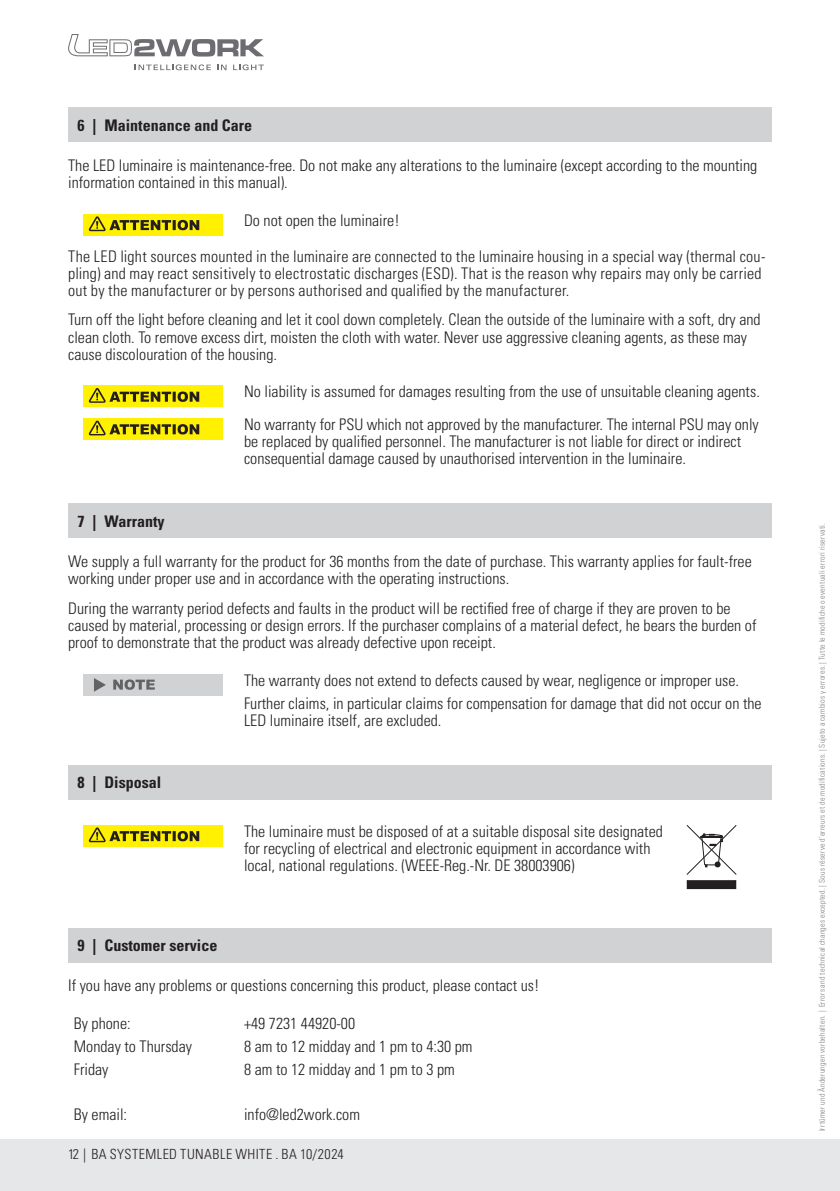
<style>
.page{position:relative;width:840px;height:1191px;background:#fff}
.page>*{position:absolute;margin:0;border:0;box-sizing:border-box;transform-origin:0 0}
.t1{font:300 condensed 16px/17.2px "Univers LT Std";color:#231f20}
.t2{font:700 condensed 16px "Univers LT Std";color:#231f20}
.t3{font:300 condensed 14px "Univers LT Std";letter-spacing:.035em;color:#231f20}
.t4{font:300 condensed 8px "Univers LT Std";letter-spacing:.025em;color:#808285}
</style>
<div class="page">
<div style="left:0;top:1140px;width:839px;height:51px;background:#e6e7e9"></div>
<svg style="left:68px;top:34px;width:196px;height:23px"></svg>
<svg style="left:134px;top:64px;width:77px;height:6px"></svg>
<svg style="left:217px;top:65px;width:9px;height:5px"></svg>
<svg style="left:233px;top:64px;width:31px;height:6px"></svg>
<div style="left:68px;top:108px;width:703px;height:34px;background:#d1d2d4"></div>
<div style="left:84px;top:214px;width:139px;height:21px;background:#fff101"></div>
<svg style="left:89px;top:216px;width:110px;height:15px"></svg>
<div style="left:84px;top:385px;width:139px;height:22px;background:#fff101"></div>
<svg style="left:89px;top:388px;width:110px;height:15px"></svg>
<div style="left:84px;top:418px;width:139px;height:21px;background:#fff101"></div>
<svg style="left:89px;top:420px;width:110px;height:15px"></svg>
<div style="left:68px;top:504px;width:703px;height:34px;background:#d1d2d4"></div>
<div style="left:84px;top:674px;width:139px;height:21px;background:#d1d2d4"></div>
<svg style="left:94px;top:678px;width:12px;height:14px"></svg>
<svg style="left:113px;top:679px;width:42px;height:11px"></svg>
<div style="left:68px;top:765px;width:703px;height:34px;background:#d1d2d4"></div>
<div style="left:84px;top:825px;width:139px;height:21px;background:#fff101"></div>
<svg style="left:89px;top:827px;width:110px;height:15px"></svg>
<div style="left:686px;top:880px;width:49px;height:8px;background:#231f20"></div>
<div style="left:686px;top:880px;width:49px;height:8px;border:1px solid #231f20"></div>
<svg style="left:686px;top:825px;width:50px;height:50px"></svg>
<div style="left:68px;top:928px;width:703px;height:34px;background:#d1d2d4"></div>
<p class="t2" style="left:77px;top:115px;width:176px">6 | Maintenance and Care</p>
<p class="t1" style="left:68px;top:157px;width:690px">The LED luminaire is maintenance-free. Do not make any alterations to the luminaire (except according to the mounting information contained in this manual).</p>
<p class="t1" style="left:244px;top:211px;width:157px">Do not open the luminaire!</p>
<p class="t1" style="left:68px;top:247px;width:698px">The LED light sources mounted in the luminaire are connected to the luminaire housing in a special way (thermal cou&shy;pling) and may react sensitively to electrostatic discharges (ESD). That is the reason why repairs may only be carried out by the manufacturer or by persons authorised and qualified by the manufacturer.</p>
<p class="t1" style="left:68px;top:311px;width:693px">Turn off the light before cleaning and let it cool down completely. Clean the outside of the luminaire with a soft, dry and clean cloth. To remove excess dirt, moisten the cloth with water. Never use aggressive cleaning agents, as these may cause discolouration of the housing.</p>
<p class="t1" style="left:244px;top:375px;width:517px;line-height:32.6px">No liability is assumed for damages resulting from the use of unsuitable cleaning agents.<br>No warranty for PSU which not approved by the manufacturer. The internal PSU may only</p>
<p class="t1" style="left:244px;top:433px;width:498px">be replaced by qualified personnel. The manufacturer is not liable for direct or indirect consequential damage caused by unauthorised intervention in the luminaire.</p>
<p class="t2" style="left:77px;top:511px;width:89px">7 | Warranty</p>
<p class="t1" style="left:68px;top:553px;width:684px">We supply a full warranty for the product for 36 months from the date of purchase. This warranty applies for fault-free working under proper use and in accordance with the operating instructions.</p>
<p class="t1" style="left:68px;top:599px;width:689px">During the warranty period defects and faults in the product will be rectified free of charge if they are proven to be caused by material, processing or design errors. If the purchaser complains of a material defect, he bears the burden of proof to demonstrate that the product was already defective upon receipt.</p>
<p class="t1" style="left:244px;top:668px;width:519px;line-height:23px">The warranty does not extend to defects caused by wear, negligence or improper use.<br>Further claims, in particular claims for compensation for damage that did not occur on the</p>
<p class="t1" style="left:244px;top:711px;width:199px">LED luminaire itself, are excluded.</p>
<p class="t2" style="left:77px;top:772px;width:85px">8 | Disposal</p>
<p class="t1" style="left:244px;top:822px;width:420px">The luminaire must be disposed of at a suitable disposal site designated for recycling of electrical and electronic equipment in accordance with local, national regulations. (WEEE-Reg.-Nr. DE 38003906)</p>
<p class="t2" style="left:77px;top:935px;width:141px">9 | Customer service</p>
<p class="t1" style="left:68px;top:977px;width:472px">If you have any problems or questions concerning this product, please contact us!</p>
<p class="t1" style="left:74px;top:1014px;width:58px">By phone:</p>
<p class="t1" style="left:244px;top:1014px;width:113px">+49 7231 44920-00</p>
<p class="t1" style="left:74px;top:1037px;width:120px">Monday to Thursday</p>
<p class="t1" style="left:244px;top:1037px;width:230px">8 am to 12 midday and 1 pm to 4:30 pm</p>
<p class="t1" style="left:74px;top:1060px;width:36px">Friday</p>
<p class="t1" style="left:244px;top:1060px;width:212px">8 am to 12 midday and 1 pm to 3 pm</p>
<p class="t1" style="left:74px;top:1106px;width:55px">By email:</p>
<p class="t1" style="left:244px;top:1106px;width:117px">info@led2work.com</p>
<p class="t3" style="left:68px;top:1145px;width:277px">12 | BA SYSTEMLED TUNABLE WHITE . BA 10/2024</p>
<p class="t4" style="left:816px;top:1131px;width:610px;rotate:-90deg">Irrtümer und Änderungen vorbehalten. | Errors and technical changes excepted. | Sous réserve d’erreurs et de modifications. | Sujeto a cambios y errores. | Tutte le modifiche o eventuali errori riservati.</p>
</div>
